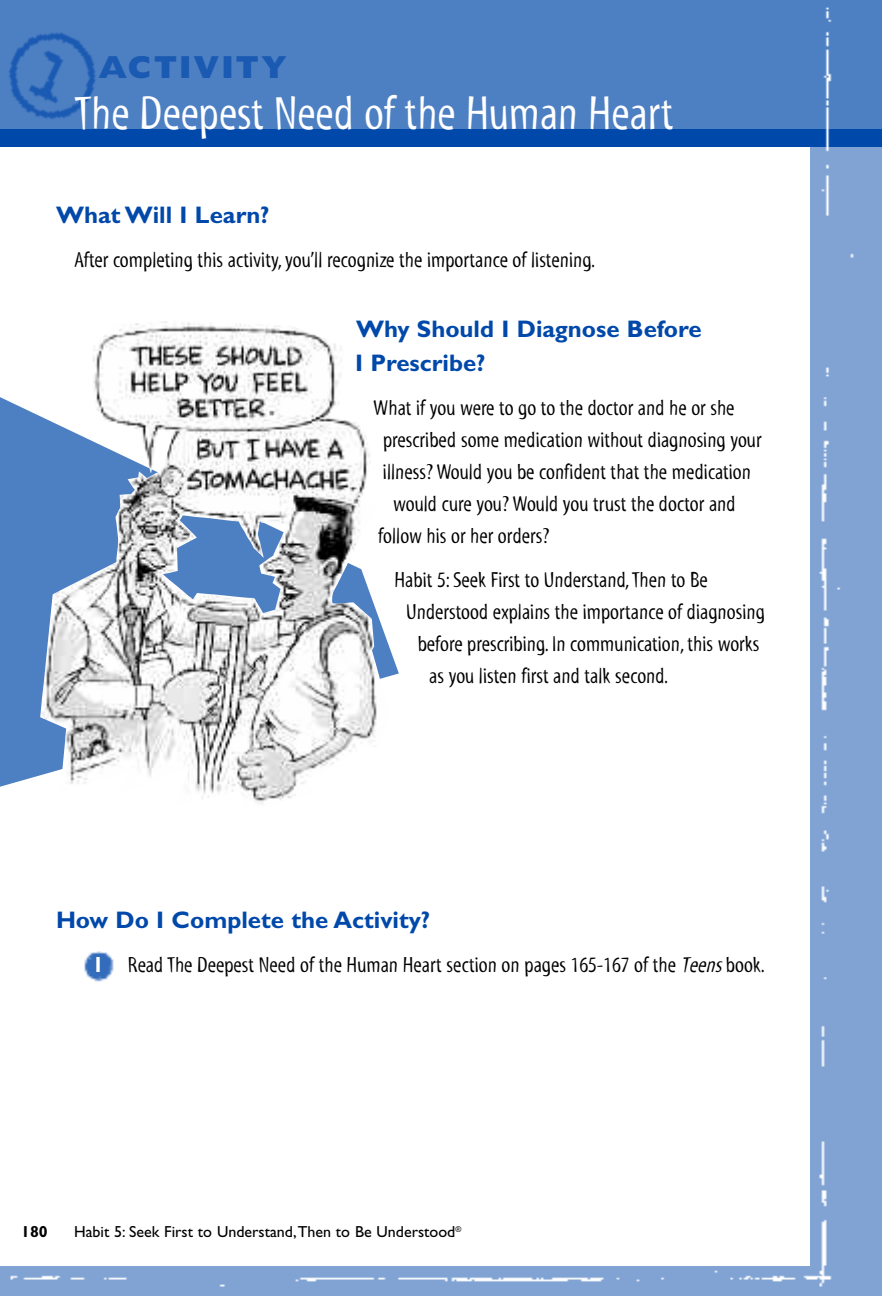
<style>
.page{position:relative;width:882px;height:1296px;background:#80a3d4}
.page>*{position:absolute;margin:0;border:0;box-sizing:border-box;transform-origin:0 0}
.t1{font:48px "Myriad Tilt";color:#fff}
.t2{font:800 32px "Gill Sans";letter-spacing:.065em;color:#1a5ab2}
.t3{font:700 24px/34px "Gill Sans";color:#0048aa}
.t4{font:22px "Myriad Tilt";color:#000}
.t5{font:16px "Gill Sans";color:#000}
.t6{font:700 16px "Gill Sans";color:#000}
.s1{font-family:"Gill Sans";font-weight:700;color:#fff}
.s2{font-style:italic}
</style>
<div class="page">
<div style="left:0;top:0;width:882px;height:136px;background:#4d7fc3"></div>
<div style="left:0;top:129px;width:882px;height:18px;background:#0048aa"></div>
<img style="left:0;top:7px;width:854px;height:1280px">
<svg style="left:0;top:378px;width:399px;height:420px;background:#7da2d3"></svg>
<img style="left:40px;top:320px;width:349px;height:491px">
<p class="t2" style="left:99px;top:55px;width:190px">ACTIVITY</p>
<p class="t1" style="left:74px;top:95px;width:601px">The Deepest Need of the Human Heart</p>
<p class="t3" style="left:56px;top:200px;width:215px">What Will I Learn?</p>
<p class="t4" style="left:74px;top:251px;width:523px">After completing this activity, you’ll recognize the importance of listening.</p>
<p class="t3" style="left:355px;top:314px;width:348px">Why Should I Diagnose Before<br>I Prescribe?</p>
<p class="t4" style="left:374px;top:399px;width:362px">What if you were to go to the doctor and he or she</p>
<p class="t4" style="left:383px;top:431px;width:380px">prescribed some medication without diagnosing your</p>
<p class="t4" style="left:383px;top:463px;width:370px">illness? Would you be confident that the medication</p>
<p class="t4" style="left:393px;top:495px;width:344px">would cure you? Would you trust the doctor and</p>
<p class="t4" style="left:378px;top:527px;width:173px">follow his or her orders?</p>
<p class="t4" style="left:395px;top:571px;width:315px">Habit 5: Seek First to Understand,Then to Be</p>
<p class="t4" style="left:406px;top:603px;width:360px">Understood explains the importance of diagnosing</p>
<p class="t4" style="left:418px;top:635px;width:343px">before prescribing. In communication, this works</p>
<p class="t4" style="left:429px;top:667px;width:241px">as you listen first and talk second.</p>
<p class="t3" style="left:56px;top:905px;width:376px">How Do I Complete the Activity?</p>
<p class="t4" style="left:92px;top:957px;width:675px"><span class="s1">1</span> Read The Deepest Need of the Human Heart section on pages 165-167 of the <span class="s2">Teens</span>book.</p>
<p class="t6" style="left:21px;top:1225px;width:28px">180</p>
<p class="t5" style="left:74px;top:1226px;width:389px">Habit 5: Seek First to Understand,Then to Be Understood<sup>®</sup></p>
</div>
